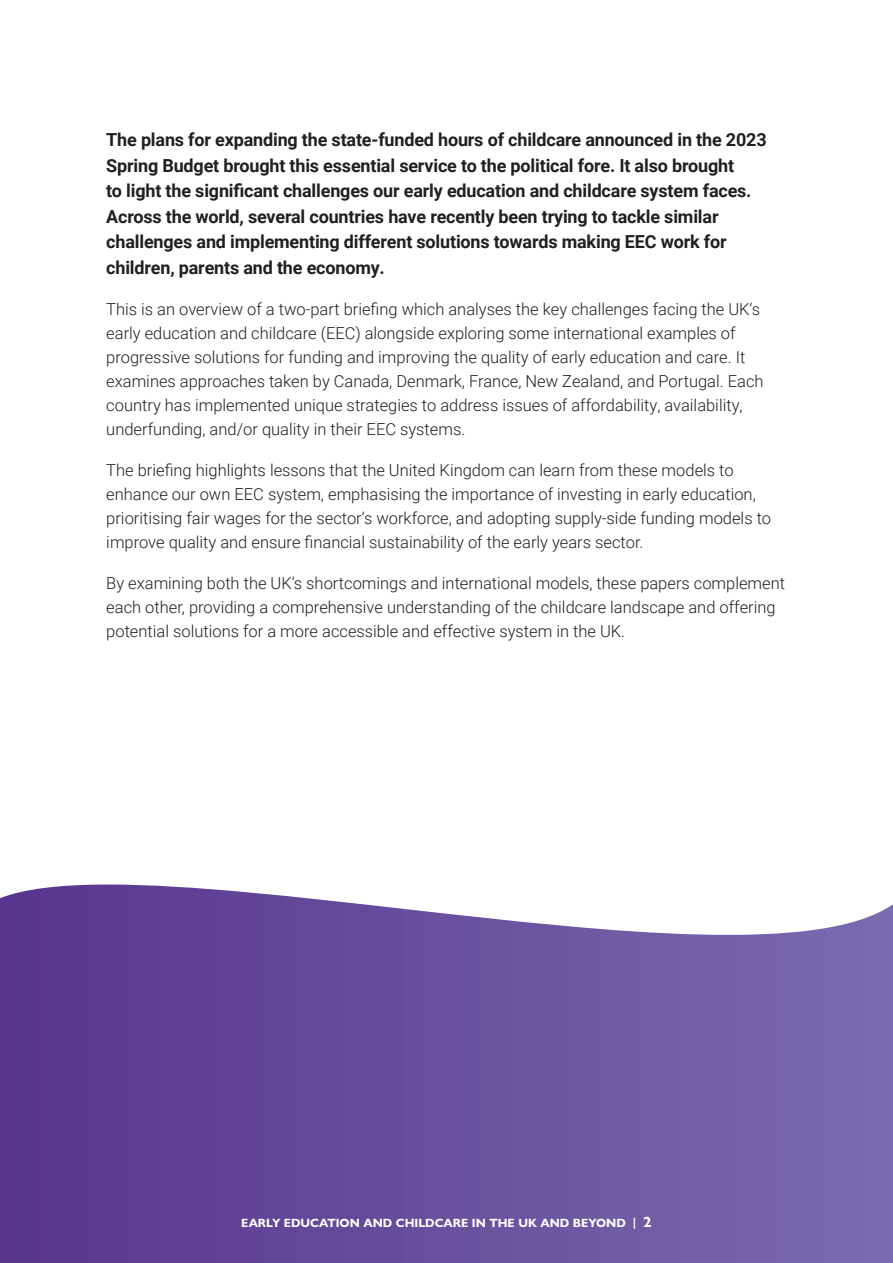
<style>
.page{position:relative;width:893px;height:1263px;background:#fff}
.page>*{position:absolute;margin:0;border:0;box-sizing:border-box;transform-origin:0 0}
.body_WG_new{font:700 18px/25.5px "Roboto";letter-spacing:-.01em;color:#231f20}
.body_WG_new-2{font:300 16.5px/24px "Roboto";color:#231f20}
.t1{font:700 12px "Gill Sans Nova";color:#fff}
.s1{font-size:15px}
</style>
<div class="page">
<svg style="left:0;top:884px;width:893px;height:379px;background:#735ba4"></svg>
<hr style="left:892px;top:1195px;width:1px;height:68px;background:#dbd4e8">
<hr style="left:892px;top:0;width:1px;height:183px;background:#cae6e4">
<p class="body_WG_new" style="left:106px;top:127px;width:662px">The plans for expanding the state-funded hours of childcare announced in the 2023<br>Spring Budget brought this essential service to the political fore. It also brought<br>to light the significant challenges our early education and childcare system faces.<br>Across the world, several countries have recently been trying to tackle similar challenges and implementing different solutions towards making EEC work for children, parents and the economy.</p>
<p class="body_WG_new-2" style="left:106px;top:296px;width:659px">This is an overview of a two-part briefing which analyses the key challenges facing the UK’s early education and childcare (EEC) alongside exploring some international examples of progressive solutions for funding and improving the quality of early education and care. It examines approaches taken by Canada, Denmark, France, New Zealand, and Portugal. Each country has implemented unique strategies to address issues of affordability, availability, underfunding, and/or quality in their EEC systems.</p>
<p class="body_WG_new-2" style="left:106px;top:457px;width:666px">The briefing highlights lessons that the United Kingdom can learn from these models to enhance our own EEC system, emphasising the importance of investing in early education, prioritising fair wages for the sector’s workforce, and adopting supply-side funding models to improve quality and ensure financial sustainability of the early years sector.</p>
<p class="body_WG_new-2" style="left:106px;top:570px;width:680px">By examining both the UK’s shortcomings and international models, these papers complement each other, providing a comprehensive understanding of the childcare landscape and offering potential solutions for a more accessible and effective system in the UK.</p>
<p class="t1" style="left:241px;top:1215px;width:412px">EARLY EDUCATION AND CHILDCARE IN THE UK AND BEYOND | <span class="s1">2</span></p>
</div>
